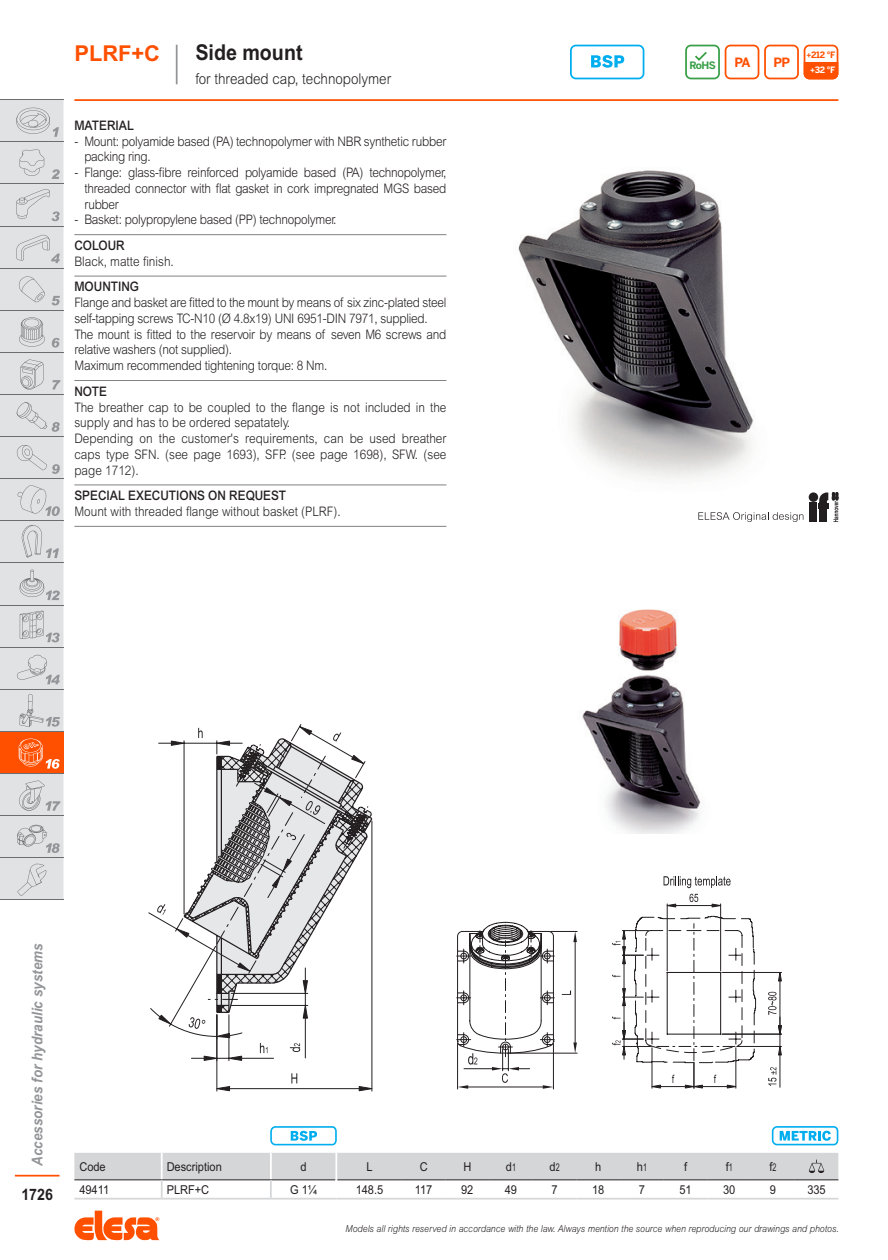
<style>
.page{position:relative;width:888px;height:1260px;background:#fff}
.page>*{position:absolute;margin:0;border:0;box-sizing:border-box;transform-origin:0 0}
.subtitle_1L{font:700 21.88px "Arial MT Std";color:#231f20;scale:.9 1}
.series{font:700 21.88px "Arial MT Std";color:#ff5000}
.t1{font:700 15.75px "Arial MT Std";color:#231f20;scale:.9 1}
.t2{font:italic 700 14.88px "Arial MT Std";color:#939598;scale:.9 1}
.subtitle_2L{font:300 14.88px "Arial MT Std";color:#231f20;scale:.9 1}
.description{font:300 13.12px/15.8px "Arial MT Std";letter-spacing:-.02em;color:#231f20;scale:.9 1}
.description-2{font:300 13.12px/15.8px "Arial MT Std";color:#231f20;scale:.9 1}
.titlefirst{font:500 13.12px "Arial MT Std";color:#231f20;scale:.9 1}
.descriptionlast{font:300 13.12px "Arial MT Std";color:#231f20;scale:.9 1}
.t3{font:700 12.78px "Benton Sans";color:#ff5000}
.normal_C{font:12.25px "Arial MT Std";color:#231f20;scale:.9 1}
.bold_C{font:12.25px "Arial MT Std";color:#231f20;scale:.9 1}
.bold_L{font:12.25px "Arial MT Std";color:#231f20;scale:.9 1}
.code{font:12.25px "Arial MT Std";color:#231f20;scale:.9 1}
.t4{font:700 10.15px "Benton Sans";color:#399f47}
.t5{font:italic 300 9.62px "Arial MT Std";color:#231f20;scale:.9 1}
.t6{font:700 8.75px/15.6px "Benton Sans";color:#ff5000;text-align:center}
.s1{font-size:7.7px}
.s2{font-size:7.7px;color:#fff}
.s3{color:#fff}
.s4{font-size:10.67px}
</style>
<div class="page">
<svg style="left:74px;top:1211px;width:85px;height:29px"></svg>
<hr style="left:15px;top:1175px;width:45px;height:2px;background:#ff5000">
<div style="left:0;top:731px;width:63px;height:43px;background:#ff5000"></div>
<hr style="left:0;top:99px;width:63px;height:1px;background:#6c6d70">
<hr style="left:0;top:731px;width:63px;height:1px;background:#6c6d70">
<hr style="left:0;top:900px;width:63px;height:1px;background:#6c6d70">
<svg style="left:0;top:100px;width:63px;height:631px;background:#d9dadc"></svg>
<svg style="left:0;top:739px;width:63px;height:161px"></svg>
<hr style="left:176px;top:45px;width:2px;height:39px;background:#939598">
<svg style="left:685px;top:45px;width:153px;height:34px"></svg>
<hr style="left:74px;top:234px;width:372px;height:1px;background:#808285">
<hr style="left:74px;top:276px;width:372px;height:1px;background:#808285">
<hr style="left:74px;top:380px;width:372px;height:1px;background:#808285">
<hr style="left:74px;top:484px;width:372px;height:1px;background:#808285">
<hr style="left:74px;top:526px;width:372px;height:1px;background:#808285">
<svg style="left:148px;top:724px;width:224px;height:337px"></svg>
<hr style="left:372px;top:821px;width:1px;height:270px;background:#231f20">
<hr style="left:216px;top:1015px;width:1px;height:76px;background:#231f20">
<hr style="left:230px;top:1088px;width:129px;height:1px;background:#231f20">
<svg style="left:358px;top:1086px;width:14px;height:5px"></svg>
<svg style="left:216px;top:1086px;width:14px;height:5px"></svg>
<svg style="left:291px;top:1073px;width:6px;height:10px"></svg>
<img style="left:518px;top:170px;width:236px;height:309px">
<svg style="left:698px;top:512px;width:105px;height:10px"></svg>
<div style="left:810px;top:503px;width:7px;height:19px;background:#231f20"></div>
<div style="left:818px;top:503px;width:10px;height:5px;background:#231f20"></div>
<div style="left:809px;top:492px;width:9px;height:10px;background:#231f20;border-radius:50%"></div>
<svg style="left:819px;top:492px;width:19px;height:30px"></svg>
<img style="left:582px;top:609px;width:119px;height:224px">
<hr style="left:722px;top:972px;width:60px;height:1px;background:#231f20">
<hr style="left:780px;top:981px;width:1px;height:45px;background:#231f20">
<svg style="left:778px;top:972px;width:4px;height:10px"></svg>
<hr style="left:737px;top:1046px;width:45px;height:1px;background:#231f20">
<hr style="left:722px;top:1034px;width:60px;height:1px;background:#231f20">
<hr style="left:780px;top:1055px;width:1px;height:32px;background:#231f20">
<svg style="left:768px;top:992px;width:14px;height:64px"></svg>
<svg style="left:768px;top:1067px;width:8px;height:19px"></svg>
<hr style="left:667px;top:904px;width:1px;height:67px;background:#231f20">
<hr style="left:720px;top:904px;width:1px;height:67px;background:#231f20">
<hr style="left:676px;top:905px;width:36px;height:1px;background:#231f20">
<svg style="left:666px;top:903px;width:10px;height:5px"></svg>
<svg style="left:711px;top:903px;width:11px;height:5px"></svg>
<svg style="left:689px;top:894px;width:9px;height:8px"></svg>
<svg style="left:612px;top:916px;width:144px;height:173px"></svg>
<svg style="left:664px;top:876px;width:67px;height:12px"></svg>
<svg style="left:457px;top:922px;width:120px;height:167px"></svg>
<hr style="left:74px;top:1198px;width:88px;height:2px;background:#d5d6d8">
<hr style="left:162px;top:1198px;width:109px;height:2px;background:#d5d6d8">
<hr style="left:271px;top:1198px;width:65px;height:2px;background:#d5d6d8">
<hr style="left:336px;top:1198px;width:66px;height:2px;background:#d5d6d8">
<hr style="left:402px;top:1198px;width:43px;height:2px;background:#d5d6d8">
<hr style="left:445px;top:1198px;width:44px;height:2px;background:#d5d6d8">
<hr style="left:489px;top:1198px;width:44px;height:2px;background:#d5d6d8">
<hr style="left:533px;top:1198px;width:43px;height:2px;background:#d5d6d8">
<hr style="left:576px;top:1198px;width:44px;height:2px;background:#d5d6d8">
<hr style="left:620px;top:1198px;width:44px;height:2px;background:#d5d6d8">
<hr style="left:664px;top:1198px;width:43px;height:2px;background:#d5d6d8">
<hr style="left:707px;top:1198px;width:44px;height:2px;background:#d5d6d8">
<hr style="left:751px;top:1198px;width:44px;height:2px;background:#d5d6d8">
<hr style="left:795px;top:1198px;width:43px;height:2px;background:#d5d6d8">
<svg style="left:74px;top:1153px;width:764px;height:46px"></svg>
<svg style="left:772px;top:1126px;width:66px;height:19px"></svg>
<svg style="left:570px;top:45px;width:74px;height:34px"></svg>
<svg style="left:270px;top:1126px;width:67px;height:19px"></svg>
<hr style="left:74px;top:99px;width:764px;height:2px;background:#ff5000">
<p class="series" style="left:74px;top:40px;width:87px">PLRF+C</p>
<p class="subtitle_1L" style="left:195px;top:40px;width:121px">Side mount</p>
<p class="subtitle_2L" style="left:195px;top:71px;width:219px">for threaded cap, technopolymer</p>
<p class="titlefirst" style="left:74px;top:118px;width:68px">MATERIAL</p>
<p class="description" style="left:84px;top:133px;width:404px;text-indent:-10px">- Mount: polyamide based (PA) technopolymer with NBR synthetic rubber packing ring.</p>
<p class="description" style="left:84px;top:165px;width:404px;text-align:justify;text-indent:-10px">- Flange: glass-fibre reinforced polyamide based (PA) technopolymer, threaded connector with flat gasket in cork impregnated MGS based rubber</p>
<p class="description" style="left:74px;top:212px;width:293px">- Basket: polypropylene based (PP) technopolymer.</p>
<p class="titlefirst" style="left:74px;top:238px;width:57px">COLOUR</p>
<p class="description-2" style="left:74px;top:253px;width:112px">Black, matte finish.</p>
<p class="titlefirst" style="left:74px;top:279px;width:73px">MOUNTING</p>
<p class="description" style="left:74px;top:295px;width:415px">Flange and basket are fitted to the mount by means of six zinc-plated steel self-tapping screws TC-N10 (Ø 4.8x19) UNI 6951-DIN 7971, supplied.</p>
<p class="description" style="left:74px;top:326px;width:415px">The mount is fitted to the reservoir by means of seven M6 screws and relative washers (not supplied).</p>
<p class="description" style="left:74px;top:358px;width:283px">Maximum recommended tightening torque: 8 Nm.</p>
<p class="titlefirst" style="left:74px;top:384px;width:38px">NOTE</p>
<p class="description-2" style="left:74px;top:399px;width:415px">The breather cap to be coupled to the flange is not included in the supply and has to be ordered sepatately.</p>
<p class="description" style="left:74px;top:431px;width:415px;text-align:justify">Depending on the customer's requirements, can be used breather caps type SFN. (see page 1693), SFP. (see page 1698), SFW. (see page 1712).</p>
<p class="titlefirst" style="left:74px;top:488px;width:237px">SPECIAL EXECUTIONS ON REQUEST</p>
<p class="descriptionlast" style="left:74px;top:504px;width:297px">Mount with threaded flange without basket (PLRF).</p>
<p class="t4" style="left:689px;top:59px;width:28px">RoHS</p>
<p class="t3" style="left:734px;top:55px;width:18px">PA</p>
<p class="t3" style="left:773px;top:55px;width:18px">PP</p>
<p class="t6" style="left:807px;top:47px;width:30px"><span class="s1">+</span>212 °F <span class="s2">+</span><span class="s3">32 °F</span></p>
<p class="t2" style="left:29px;top:1166px;width:248px;rotate:-90deg">Accessories for hydraulic systems</p>
<p class="t1" style="left:21px;top:1186px;width:37px">1726</p>
<p class="bold_L" style="left:79px;top:1159px;width:31px">Code</p>
<p class="bold_L" style="left:167px;top:1159px;width:63px">Description</p>
<p class="bold_C" style="left:301px;top:1159px;width:8px">d</p>
<p class="bold_C" style="left:367px;top:1159px;width:8px">L</p>
<p class="bold_C" style="left:420px;top:1159px;width:10px">C</p>
<p class="bold_C" style="left:463px;top:1159px;width:10px">H</p>
<p class="bold_C" style="left:506px;top:1159px;width:13px">d<span class="s4">1</span></p>
<p class="bold_C" style="left:550px;top:1159px;width:13px">d<span class="s4">2</span></p>
<p class="bold_C" style="left:595px;top:1159px;width:8px">h</p>
<p class="bold_C" style="left:637px;top:1159px;width:13px">h<span class="s4">1</span></p>
<p class="bold_C" style="left:684px;top:1159px;width:5px">f</p>
<p class="bold_C" style="left:726px;top:1159px;width:9px">f<span class="s4">1</span></p>
<p class="bold_C" style="left:769px;top:1159px;width:9px">f<span class="s4">2</span></p>
<p class="code" style="left:79px;top:1182px;width:35px">49411</p>
<p class="code" style="left:167px;top:1182px;width:49px">PLRF+C</p>
<p class="normal_C" style="left:290px;top:1182px;width:31px">G 1¼</p>
<p class="normal_C" style="left:356px;top:1182px;width:32px">148.5</p>
<p class="normal_C" style="left:415px;top:1182px;width:21px">117</p>
<p class="normal_C" style="left:461px;top:1182px;width:15px">92</p>
<p class="normal_C" style="left:505px;top:1182px;width:15px">49</p>
<p class="normal_C" style="left:552px;top:1182px;width:8px">7</p>
<p class="normal_C" style="left:592px;top:1182px;width:15px">18</p>
<p class="normal_C" style="left:639px;top:1182px;width:8px">7</p>
<p class="normal_C" style="left:679px;top:1182px;width:15px">51</p>
<p class="normal_C" style="left:723px;top:1182px;width:15px">30</p>
<p class="normal_C" style="left:770px;top:1182px;width:8px">9</p>
<p class="normal_C" style="left:807px;top:1182px;width:22px">335</p>
<p class="t5" style="left:346px;top:1224px;width:549px">Models all rights reserved in accordance with the law. Always mention the source when reproducing our drawings and photos.</p>
</div>
